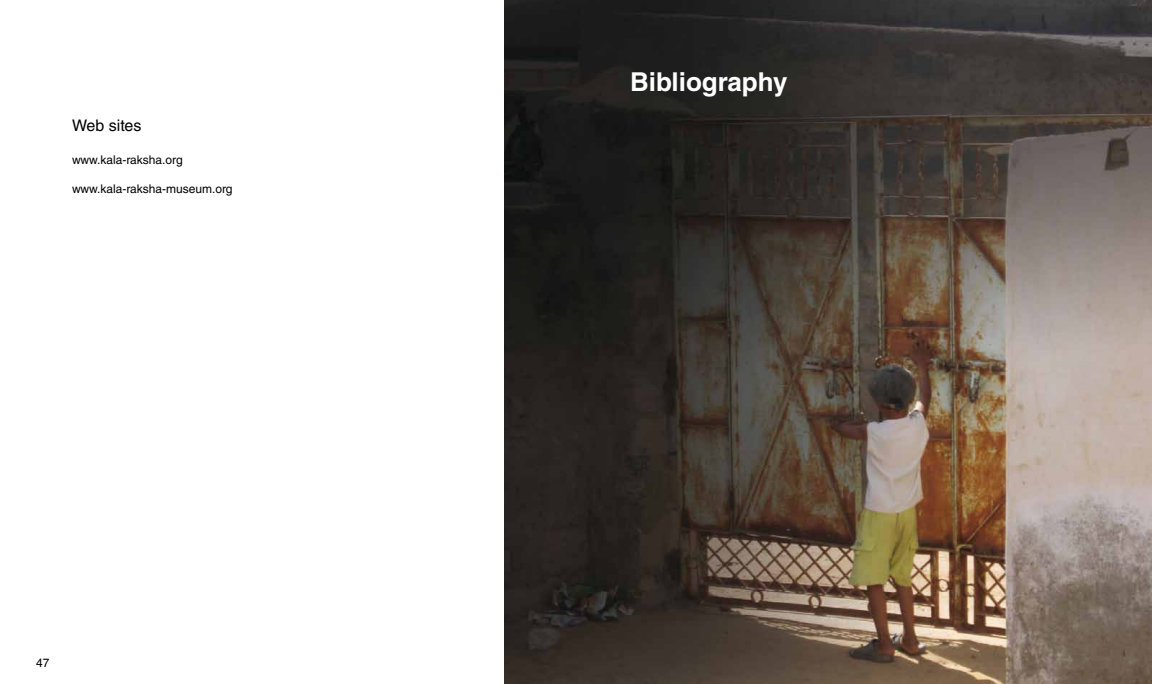
<style>
.page{position:relative;width:1152px;height:684px;background:#fff}
.page>*{position:absolute;margin:0;border:0;box-sizing:border-box;transform-origin:0 0}
.t1{font:700 26px "Helvetica LT Std";color:#fff}
.t2{font:16px "Helvetica LT Std";color:#000}
.t3{font:12px "Helvetica LT Std";color:#000}
</style>
<div class="page">
<img style="left:504px;top:0;width:648px;height:684px">
<h2 class="t2" style="left:72px;top:116px;width:71px">Web sites</h2>
<p class="t3" style="left:72px;top:153px;width:112px">www.kala-raksha.org</p>
<p class="t3" style="left:72px;top:182px;width:162px">www.kala-raksha-museum.org</p>
<p class="t3" style="left:36px;top:656px;width:15px">47</p>
<h1 class="t1" style="left:630px;top:66px;width:159px">Bibliography</h1>
</div>
